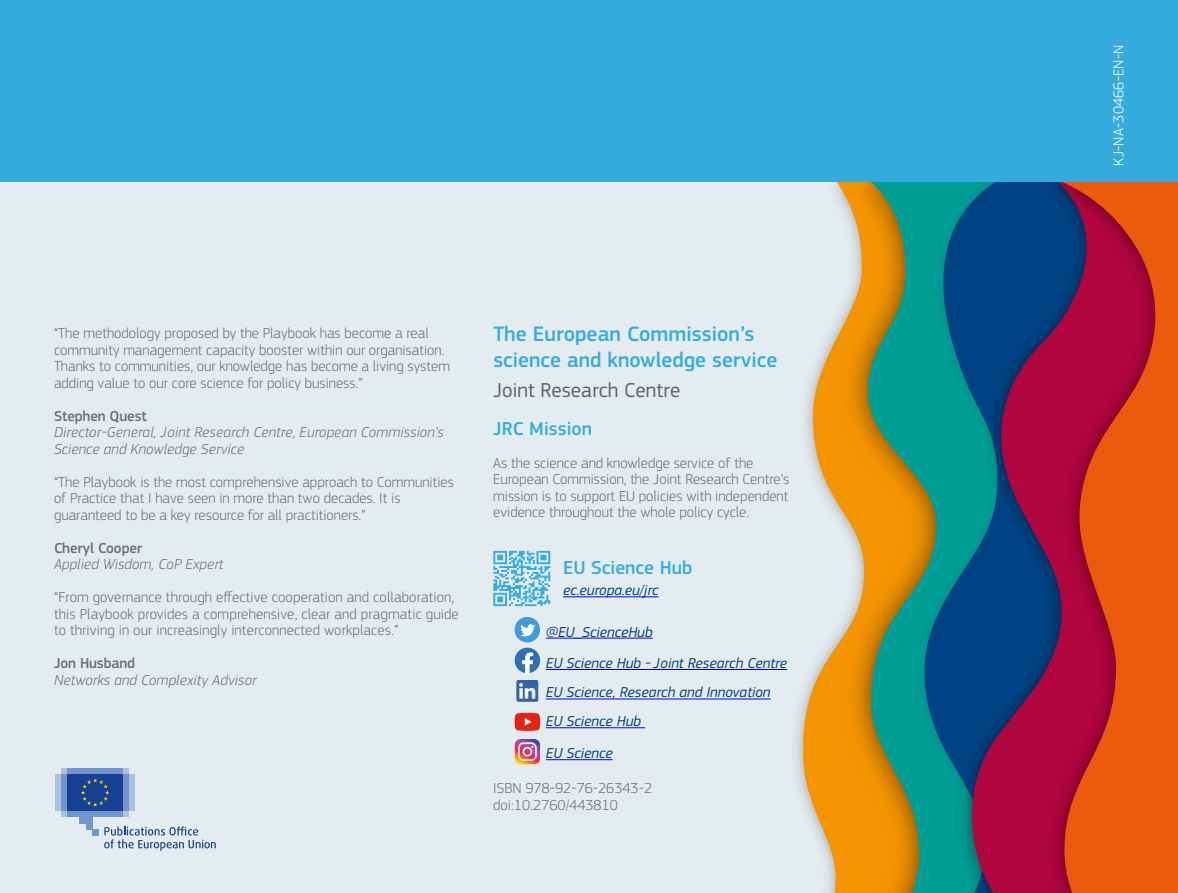
<style>
.page{position:relative;width:1178px;height:893px;background:#fff}
.page>*{position:absolute;margin:0;border:0;box-sizing:border-box;transform-origin:0 0}
.t1{font:500 21.75px/25.5px "EC Square Sans Pro";color:#33ace3}
.t2{font:21px "EC Square Sans Pro";color:#646363}
.t3{font:500 19.5px "EC Square Sans Pro";color:#33ace3}
.t4{font:300 15px/16.5px "EC Square Sans Pro";color:#706f6f}
.t5{font:italic 300 15px/16.5px "EC Square Sans Pro";letter-spacing:.01em;color:#706f6f}
.t6{font:italic 15px/31.3px "EC Square Sans Pro";color:#004384}
.t7{font:500 15px "EC Square Sans Pro";letter-spacing:-.01em;color:#706f6f}
.t8{font:300 15px "EC Square Sans Pro";letter-spacing:.01em;color:#fff}
</style>
<div class="page">
<div style="left:0;top:160px;width:1178px;height:733px;background:#e5ecf0"></div>
<svg style="left:797px;top:181px;width:13px;height:636px"></svg>
<img style="left:810px;top:181px;width:35px;height:712px">
<svg style="left:845px;top:181px;width:61px;height:712px;background:#b4952f"></svg>
<img style="left:906px;top:181px;width:12px;height:712px">
<svg style="left:918px;top:181px;width:31px;height:712px;background:#0b8f89"></svg>
<img style="left:949px;top:181px;width:16px;height:712px">
<svg style="left:965px;top:181px;width:70px;height:712px;background:#2f3b71"></svg>
<img style="left:1035px;top:181px;width:23px;height:712px">
<svg style="left:1058px;top:181px;width:120px;height:712px;background:#c93a21"></svg>
<div style="left:0;top:0;width:1178px;height:181px;background:#35abdd"></div>
<svg style="left:61px;top:811px;width:68px;height:6px"></svg>
<svg style="left:61px;top:768px;width:68px;height:6px"></svg>
<div style="left:68px;top:768px;width:55px;height:6px;background:#7196cf"></div>
<div style="left:68px;top:811px;width:55px;height:6px;background:#7196cf"></div>
<div style="left:123px;top:774px;width:6px;height:37px;background:#7196cf"></div>
<div style="left:129px;top:774px;width:6px;height:37px;background:#abc1df"></div>
<div style="left:61px;top:774px;width:7px;height:37px;background:#7196cf"></div>
<div style="left:55px;top:774px;width:6px;height:37px;background:#abc1df"></div>
<div style="left:80px;top:811px;width:12px;height:12px;background:#7196cf"></div>
<div style="left:86px;top:811px;width:6px;height:18px;background:#7196cf"></div>
<svg style="left:92px;top:829px;width:6px;height:6px"></svg>
<div style="left:68px;top:774px;width:55px;height:37px;background:#164194"></div>
<svg style="left:81px;top:778px;width:28px;height:29px"></svg>
<svg style="left:104px;top:826px;width:112px;height:25px"></svg>
<hr style="left:546px;top:638px;width:107px;height:1px;background:#00f">
<hr style="left:546px;top:669px;width:241px;height:1px;background:#00f">
<hr style="left:546px;top:698px;width:224px;height:1px;background:#00f">
<hr style="left:546px;top:727px;width:99px;height:1px;background:#00f">
<hr style="left:546px;top:759px;width:67px;height:1px;background:#00f">
<hr style="left:563px;top:596px;width:95px;height:1px;background:#00f">
<svg style="left:493px;top:181px;width:57px;height:584px"></svg>
<p class="t4" style="left:54px;top:325px;width:397px">“The methodology proposed by the Playbook has become a real community management capacity booster within our organisation.<br>Thanks to communities, our knowledge has become a living system adding value to our core science for policy business.”</p>
<p class="t7" style="left:54px;top:407px;width:94px">Stephen Quest</p>
<p class="t5" style="left:54px;top:424px;width:391px">Director-General, Joint Research Centre, European Commission’s<br>Science and Knowledge Service</p>
<p class="t4" style="left:54px;top:473px;width:401px">“The Playbook is the most comprehensive approach to Communities of Practice that I have seen in more than two decades. It is guaranteed to be a key resource for all practitioners.”</p>
<p class="t7" style="left:54px;top:539px;width:90px">Cheryl Cooper</p>
<p class="t5" style="left:54px;top:556px;width:171px">Applied Wisdom, CoP Expert</p>
<p class="t4" style="left:54px;top:589px;width:406px">“From governance through effective cooperation and collaboration, this Playbook provides a comprehensive, clear and pragmatic guide to thriving in our increasingly interconnected workplaces.”</p>
<p class="t7" style="left:54px;top:654px;width:83px">Jon Husband</p>
<p class="t5" style="left:54px;top:671px;width:204px">Networks and Complexity Advisor</p>
<h1 class="t1" style="left:493px;top:322px;width:286px">The European Commission’s science and knowledge service</h1>
<h2 class="t2" style="left:493px;top:377px;width:188px">Joint Research Centre</h2>
<h3 class="t3" style="left:493px;top:417px;width:100px">JRC Mission</h3>
<p class="t4" style="left:493px;top:455px;width:297px">As the science and knowledge service of the European Commission, the Joint Research Centre’s mission is to support EU policies with independent evidence throughout the whole policy cycle.</p>
<h3 class="t3" style="left:563px;top:556px;width:131px">EU Science Hub</h3>
<p class="t6" style="left:563px;top:575px;width:97px">ec.europa.eu/jrc</p>
<p class="t6" style="left:546px;top:616px;width:243px">@EU_ScienceHub<br>EU Science Hub - Joint Research Centre</p>
<p class="t6" style="left:546px;top:678px;width:226px;line-height:28.8px">EU Science, Research and Innovation<br>EU Science Hub</p>
<p class="t6" style="left:546px;top:738px;width:68px">EU Science</p>
<p class="t4" style="left:493px;top:780px;width:160px">ISBN 978-92-76-26343-2 doi:10.2760/443810</p>
<p class="t8" style="left:1109px;top:166px;width:122px;rotate:-90deg">KJ-NA-30466-EN-N</p>
</div>
